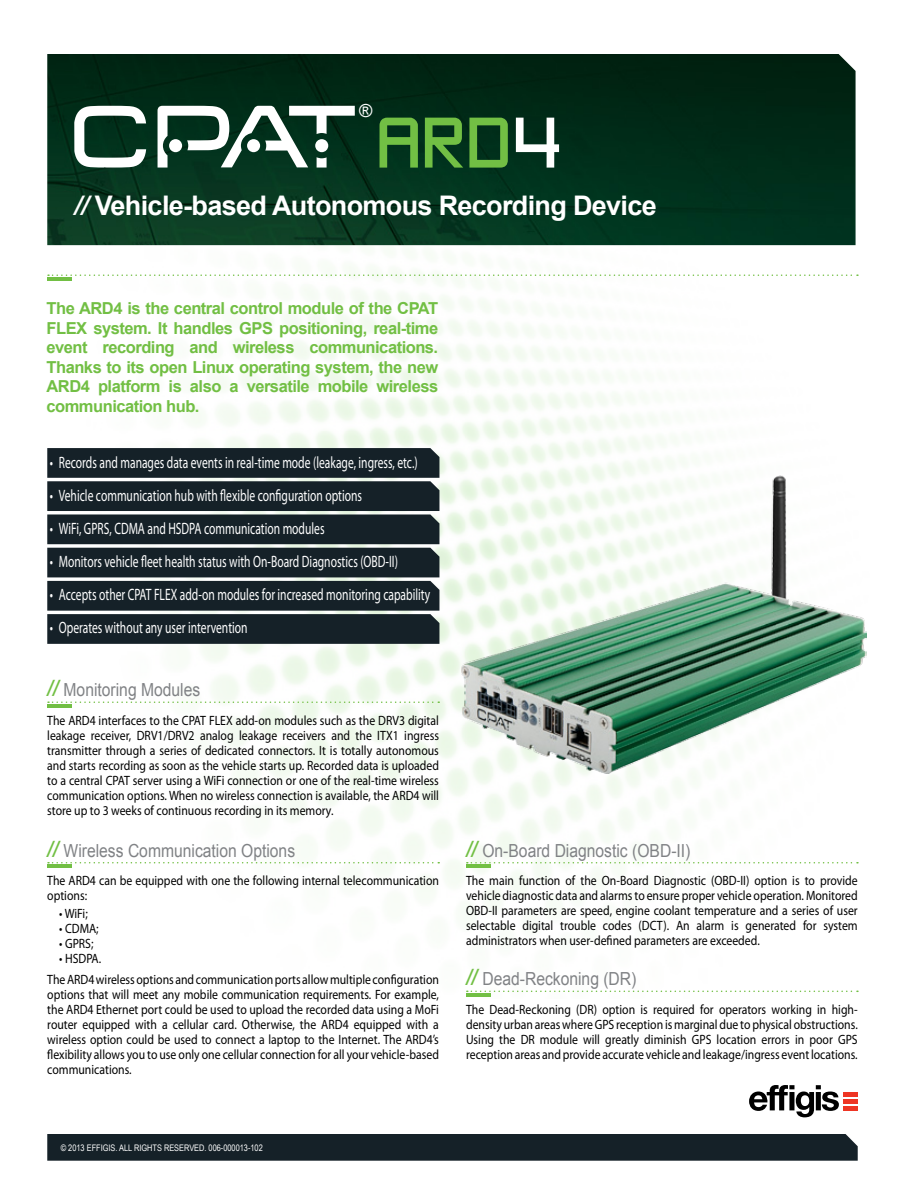
<style>
.page{position:relative;width:905px;height:1188px;background:#fff}
.page>*{position:absolute;margin:0;border:0;box-sizing:border-box;transform-origin:0 0}
.t1{font:66px "Zero Threes";color:#72bf44}
.t2{font:700 27px "Arial";letter-spacing:-.025em;color:#fff}
.t3{font:18px "Arial";color:#808285;scale:.87 1}
.t4{font:18px "Arial";color:#fff}
.t5{font:16.5px "Myriad Pro";color:#fff;scale:.7 1}
.t6{font:700 16.5px/19.5px "Arial";letter-spacing:-.03em;color:#72bf44;text-align:justify}
.t7{font:13.5px/15px "Myriad Pro";color:#000;text-align:justify;scale:.87 1}
.t8{font:9px "Arial Narrow";color:#fff}
.s1{color:#fff}
.s2{font-style:italic}
.s3{font-weight:700;font-style:italic;font-size:22.5px;color:#72bf44}
</style>
<div class="page">
<img style="left:47px;top:190px;width:820px;height:807px">
<img style="left:47px;top:54px;width:808px;height:191px">
<div style="left:47px;top:1134px;width:810px;height:27px;background:#152128"></div>
<svg style="left:47px;top:448px;width:392px;height:196px;background:#2a353b"></svg>
<svg style="left:74px;top:106px;width:72px;height:62px"></svg>
<svg style="left:157px;top:106px;width:198px;height:62px"></svg>
<div style="left:247px;top:139px;width:13px;height:13px;background:#fff;border-radius:50%"></div>
<svg style="left:48px;top:701px;width:391px;height:2px"></svg>
<svg style="left:48px;top:862px;width:391px;height:1px"></svg>
<hr style="left:47px;top:704px;width:25px;height:3px;background:#72bf44">
<hr style="left:47px;top:864px;width:25px;height:4px;background:#72bf44">
<svg style="left:467px;top:862px;width:390px;height:2px"></svg>
<svg style="left:467px;top:991px;width:390px;height:1px"></svg>
<hr style="left:466px;top:864px;width:25px;height:4px;background:#72bf44">
<hr style="left:466px;top:993px;width:25px;height:3px;background:#72bf44">
<svg style="left:48px;top:274px;width:809px;height:2px"></svg>
<hr style="left:47px;top:277px;width:25px;height:4px;background:#72bf44">
<img style="left:461px;top:476px;width:405px;height:298px">
<hr style="left:843px;top:1092px;width:14px;height:4px;background:#ee3524">
<hr style="left:843px;top:1099px;width:14px;height:4px;background:#ee3524">
<hr style="left:843px;top:1106px;width:14px;height:4px;background:#ee3524">
<svg style="left:749px;top:1085px;width:89px;height:32px"></svg>
<h3 class="t4" style="left:359px;top:99px;width:15px">®</h3>
<h1 class="t1" style="left:377px;top:108px;width:185px">ARD<span class="s1">4</span></h1>
<h2 class="t2" style="left:74px;top:188px;width:584px"><span class="s2">//</span> Vehicle-based Autonomous Recording Device</h2>
<p class="t6" style="left:46px;top:299px;width:393px">The ARD4 is the central control module of the CPAT FLEX system. It handles GPS positioning, real-time event recording and wireless communications.<br>Thanks to its open Linux operating system, the new ARD4 platform is also a versatile mobile wireless communication hub.</p>
<p class="t5" style="left:50px;top:452px;width:527px">• Records and manages data events in real-time mode (leakage, ingress, etc.)</p>
<p class="t5" style="left:50px;top:485px;width:448px">• Vehicle communication hub with flexible configuration options</p>
<p class="t5" style="left:50px;top:518px;width:394px">• WiFi, GPRS, CDMA and HSDPA communication modules</p>
<p class="t5" style="left:50px;top:551px;width:499px">• Monitors vehicle fleet health status with On-Board Diagnostics (OBD-II)</p>
<p class="t5" style="left:50px;top:584px;width:545px">• Accepts other CPAT FLEX add-on modules for increased monitoring capability</p>
<p class="t5" style="left:50px;top:617px;width:284px">• Operates without any user intervention</p>
<h3 class="t3" style="left:47px;top:678px;width:177px"><span class="s3">//</span> Monitoring Modules</h3>
<p class="t7" style="left:47px;top:713px;width:452px">The ARD4 interfaces to the CPAT FLEX add-on modules such as the DRV3 digital leakage receiver, DRV1/DRV2 analog leakage receivers and the ITX1 ingress transmitter through a series of dedicated connectors. It is totally autonomous and starts recording as soon as the vehicle starts up. Recorded data is uploaded to a central CPAT server using a WiFi connection or one of the real-time wireless communication options. When no wireless connection is available, the ARD4 will store up to 3 weeks of continuous recording in its memory.</p>
<h3 class="t3" style="left:47px;top:839px;width:286px"><span class="s3">//</span> Wireless Communication Options</h3>
<p class="t7" style="left:47px;top:873px;width:452px">The ARD4 can be equipped with one the following internal telecommunication options:</p>
<p class="t7" style="left:59px;top:906px;width:34px">• WiFi;</p>
<p class="t7" style="left:59px;top:921px;width:47px">• CDMA;</p>
<p class="t7" style="left:59px;top:936px;width:41px">• GPRS;</p>
<p class="t7" style="left:47px;top:948px;width:452px;line-height:21px;text-indent:12px">• HSDPA.<br>The ARD4 wireless options and communication ports allow multiple configuration</p>
<p class="t7" style="left:47px;top:987px;width:452px">options that will meet any mobile communication requirements. For example, the ARD4 Ethernet port could be used to upload the recorded data using a MoFi router equipped with a cellular card. Otherwise, the ARD4 equipped with a wireless option could be used to connect a laptop to the Internet. The ARD4’s flexibility allows you to use only one cellular connection for all your vehicle-based communications.</p>
<h3 class="t3" style="left:466px;top:839px;width:259px"><span class="s3">//</span> On-Board Diagnostic (OBD-II)</h3>
<p class="t7" style="left:466px;top:873px;width:451px">The main function of the On-Board Diagnostic (OBD-II) option is to provide vehicle diagnostic data and alarms to ensure proper vehicle operation. Monitored OBD-II parameters are speed, engine coolant temperature and a series of user selectable digital trouble codes (DCT). An alarm is generated for system administrators when user-defined parameters are exceeded.</p>
<h3 class="t3" style="left:466px;top:967px;width:197px"><span class="s3">//</span> Dead-Reckoning (DR)</h3>
<p class="t7" style="left:466px;top:1002px;width:451px">The Dead-Reckoning (DR) option is required for operators working in high&shy;density urban areas where GPS reception is marginal due to physical obstructions.<br>Using the DR module will greatly diminish GPS location errors in poor GPS reception areas and provide accurate vehicle and leakage/ingress event locations.</p>
<p class="t8" style="left:61px;top:1141px;width:203px">© 2013 EFFIGIS. ALL RIGHTS RESERVED. 006-000013-102</p>
</div>
